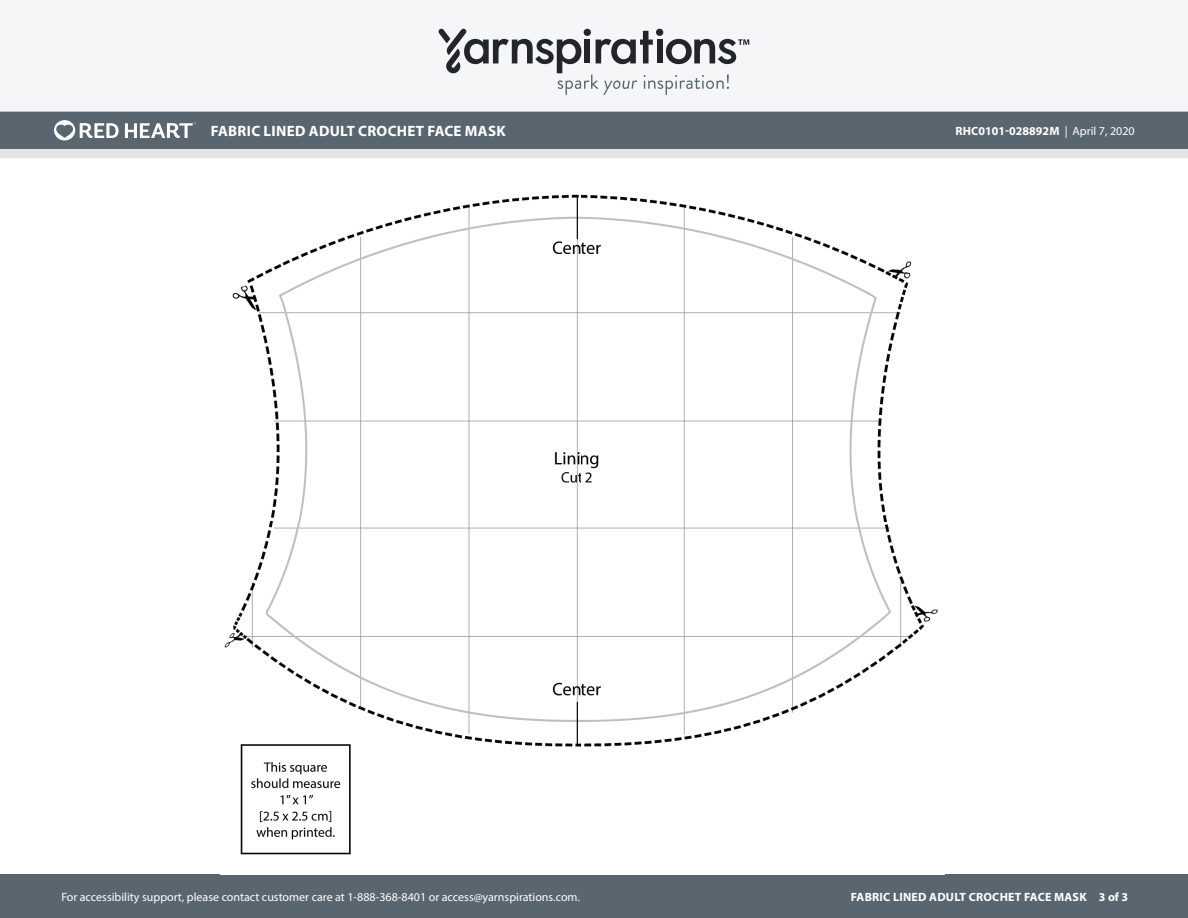
<style>
.page{position:relative;width:1188px;height:918px;background:#fff}
.page>*{position:absolute;margin:0;border:0;box-sizing:border-box;transform-origin:0 0}
.t1{font:700 15px "Myriad Pro";letter-spacing:.02em;color:#fff}
.t2{font:12px "Myriad Pro";color:#fff}
.t3{font:700 12px "Myriad Pro";letter-spacing:.02em;color:#fff}
.t4{font:700 12px "Myriad Pro";color:#fff}
.s1{font-weight:400}
</style>
<div class="page">
<div style="left:0;top:875px;width:1188px;height:43px;background:#596670"></div>
<div style="left:0;top:149px;width:1188px;height:9px;background:#e4e4e4"></div>
<div style="left:0;top:111px;width:1188px;height:38px;background:#596670"></div>
<div style="left:0;top:0;width:1188px;height:112px;background:#f4f6f7"></div>
<svg style="left:438px;top:29px;width:311px;height:66px"></svg>
<svg style="left:54px;top:120px;width:65px;height:20px"></svg>
<svg style="left:125px;top:122px;width:71px;height:16px"></svg>
<img style="left:224px;top:194px;width:714px;height:661px">
<p class="t1" style="left:211px;top:121px;width:296px">FABRIC LINED ADULT CROCHET FACE MASK</p>
<p class="t4" style="left:955px;top:123px;width:181px">RHC0101-028892M <span class="s1">| April 7, 2020</span></p>
<p class="t2" style="left:61px;top:889px;width:520px">For accessibility support, please contact customer care at 1-888-368-8401 or access@yarnspirations.com.</p>
<p class="t3" style="left:851px;top:889px;width:279px">FABRIC LINED ADULT CROCHET FACE MASK 3 of 3</p>
</div>
